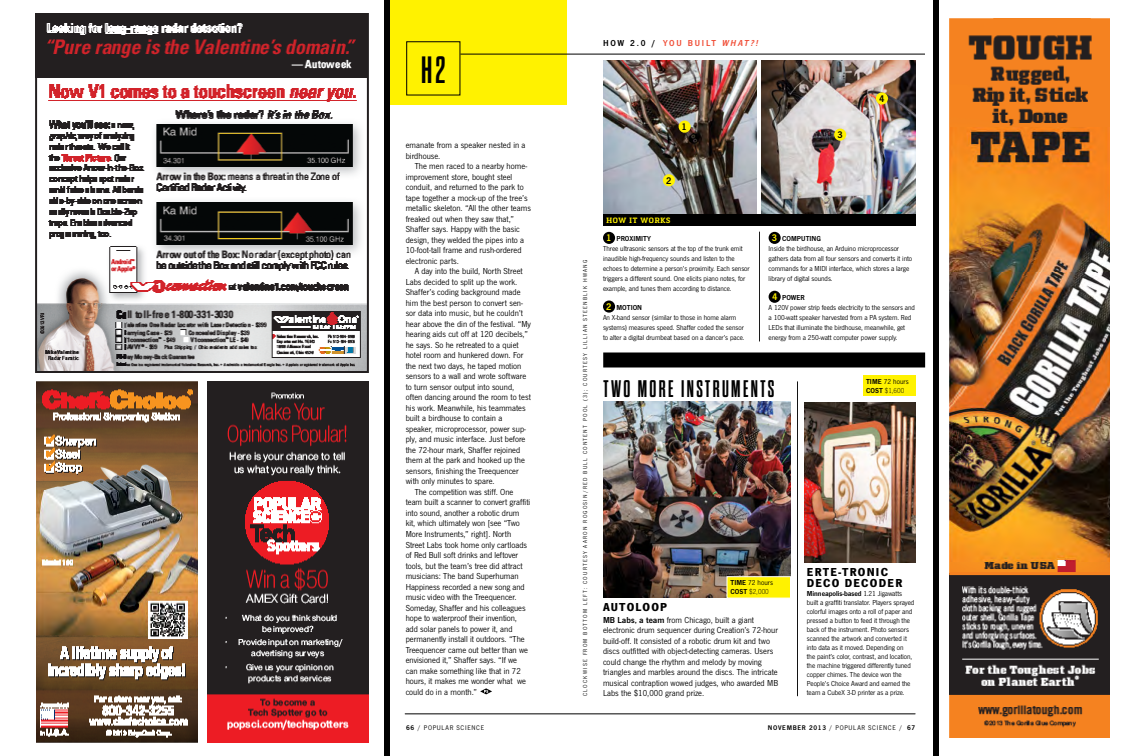
<style>
.page{position:relative;width:1134px;height:756px;background:#fff}
.page>*{position:absolute;margin:0;border:0;box-sizing:border-box;transform-origin:0 0}
.t1{font:700 38px "Dharma Gothic M";color:#000}
.t2{font:700 24px "Dharma Gothic M";letter-spacing:.1em;color:#000}
.t3{font:700 12px/10.5px "News Got";letter-spacing:.1em;color:#000}
.t4{font:10px "News Got Dem";color:#000}
.t5{font:10px "News Got Dem";color:#fff200}
.t6{font:9px/10.5px "News Got";letter-spacing:.005em;color:#000}
.t7{font:9px "News Got Dem";letter-spacing:.2em;color:#f04e37}
.t8{font:7.5px/10px "News Got";letter-spacing:-.005em;color:#000}
.t9{font:7.5px/9px "News Got Dem";letter-spacing:.005em;color:#000}
.t10{font:900 7.5px "Sommet Slab";letter-spacing:.09em;color:#fff200}
.t11{font:7px "News Got";letter-spacing:.1em;color:#000}
.t12{font:7px "News Got Dem";color:#000}
.t13{font:6px "News Got";letter-spacing:.2em;color:#000}
.s1{font-family:"News Got Dem"}
.s2{color:#000}
.s3{font-family:"News Got Dem Ita"}
.s4{font-family:"News Got"}
.s5{font-family:"News Got";font-weight:300}
</style>
<div class="page">
<div style="left:386px;top:0;width:181px;height:104px;background:#fff200"></div>
<div style="left:384px;top:0;width:6px;height:756px;background:#000"></div>
<img style="left:603px;top:60px;width:153px;height:154px">
<img style="left:761px;top:60px;width:154px;height:154px">
<div style="left:603px;top:214px;width:312px;height:12px;background:#000"></div>
<div style="left:933px;top:0;width:6px;height:756px;background:#000"></div>
<hr style="left:460px;top:54px;width:465px;height:1px;background:#000">
<hr style="left:405px;top:714px;width:510px;height:1px;background:#000">
<div style="left:679px;top:121px;width:12px;height:12px;background:#fff200;border-radius:50%"></div>
<div style="left:663px;top:174px;width:12px;height:12px;background:#fff200;border-radius:50%"></div>
<div style="left:834px;top:129px;width:12px;height:12px;background:#fff200;border-radius:50%"></div>
<div style="left:876px;top:92px;width:12px;height:13px;background:#fff200;border-radius:50%"></div>
<div style="left:603px;top:301px;width:12px;height:12px;background:#000;border-radius:50%"></div>
<div style="left:769px;top:232px;width:12px;height:12px;background:#000;border-radius:50%"></div>
<div style="left:603px;top:232px;width:12px;height:12px;background:#000;border-radius:50%"></div>
<div style="left:769px;top:291px;width:12px;height:12px;background:#000;border-radius:50%"></div>
<div style="left:603px;top:352px;width:322px;height:16px;background:#000"></div>
<hr style="left:797px;top:382px;width:1px;height:314px;background:#000">
<div style="left:863px;top:376px;width:52px;height:20px;background:#fff200"></div>
<img style="left:603px;top:402px;width:187px;height:196px">
<img style="left:805px;top:402px;width:110px;height:160px">
<svg style="left:726px;top:576px;width:65px;height:22px"></svg>
<svg style="left:480px;top:688px;width:12px;height:6px"></svg>
<hr style="left:759px;top:232px;width:1px;height:109px;background:#000">
<img style="left:36px;top:13px;width:333px;height:360px">
<img style="left:949px;top:19px;width:160px;height:719px">
<img style="left:36px;top:381px;width:162px;height:362px">
<img style="left:207px;top:381px;width:162px;height:361px">
<h1 class="t1" style="left:421px;top:51px;width:26px">H2</h1>
<p class="t6" style="left:406px;top:140px;width:121px">emanate from a speaker nested in a birdhouse.</p>
<p class="t6" style="left:406px;top:161px;width:127px;text-indent:9px">The men raced to a nearby home&shy;improvement store, bought steel conduit, and returned to the park to tape together a mock-up of the tree’s metallic skeleton. “All the other teams freaked out when they saw that,” Shaffer says. Happy with the basic design, they welded the pipes into a 10-foot-tall frame and rush-ordered electronic parts.</p>
<p class="t6" style="left:415px;top:266px;width:110px">A day into the build, North Street</p>
<p class="t6" style="left:406px;top:277px;width:113px">Labs decided to split up the work.</p>
<p class="t6" style="left:406px;top:287px;width:116px">Shaffer’s coding background made</p>
<p class="t6" style="left:406px;top:298px;width:119px">him the best person to convert sen-</p>
<p class="t6" style="left:406px;top:308px;width:119px">sor data into music, but he couldn’t</p>
<p class="t6" style="left:406px;top:319px;width:127px">hear above the din of the festival. “My</p>
<p class="t6" style="left:406px;top:329px;width:124px">hearing aids cut off at 120 decibels,”</p>
<p class="t6" style="left:406px;top:340px;width:115px">he says. So he retreated to a quiet</p>
<p class="t6" style="left:406px;top:350px;width:119px">hotel room and hunkered down. For</p>
<p class="t6" style="left:406px;top:361px;width:117px">the next two days, he taped motion</p>
<p class="t6" style="left:406px;top:371px;width:122px">sensors to a wall and wrote software</p>
<p class="t6" style="left:406px;top:382px;width:110px">to turn sensor output into sound,</p>
<p class="t6" style="left:406px;top:392px;width:127px">often dancing around the room to test</p>
<p class="t6" style="left:406px;top:403px;width:122px">his work. Meanwhile, his teammates</p>
<p class="t6" style="left:406px;top:413px;width:98px">built a birdhouse to contain a</p>
<p class="t6" style="left:406px;top:424px;width:122px">speaker, microprocessor, power sup-</p>
<p class="t6" style="left:406px;top:434px;width:121px">ply, and music interface. Just before</p>
<p class="t6" style="left:406px;top:445px;width:116px">the 72-hour mark, Shaffer rejoined</p>
<p class="t6" style="left:406px;top:455px;width:121px">them at the park and hooked up the</p>
<p class="t6" style="left:406px;top:466px;width:115px">sensors, finishing the Treequencer</p>
<p class="t6" style="left:406px;top:476px;width:90px">with only minutes to spare.</p>
<p class="t6" style="left:415px;top:487px;width:100px">The competition was stiff. One</p>
<p class="t6" style="left:406px;top:497px;width:126px">team built a scanner to convert graffiti</p>
<p class="t6" style="left:406px;top:508px;width:115px">into sound, another a robotic drum</p>
<p class="t6" style="left:406px;top:518px;width:116px">kit, which ultimately won [see “Two</p>
<p class="t6" style="left:406px;top:529px;width:107px">More Instruments,” right]. North</p>
<p class="t6" style="left:406px;top:539px;width:123px">Street Labs took home only cartloads</p>
<p class="t6" style="left:406px;top:550px;width:114px">of Red Bull soft drinks and leftover</p>
<p class="t6" style="left:406px;top:560px;width:119px">tools, but the team’s tree did attract</p>
<p class="t6" style="left:406px;top:571px;width:114px">musicians: The band Superhuman</p>
<p class="t6" style="left:406px;top:581px;width:121px">Happiness recorded a new song and</p>
<p class="t6" style="left:406px;top:592px;width:112px">music video with the Treequencer.</p>
<p class="t6" style="left:406px;top:602px;width:121px">Someday, Shaffer and his colleagues</p>
<p class="t6" style="left:406px;top:613px;width:113px">hope to waterproof their invention,</p>
<p class="t6" style="left:406px;top:623px;width:108px">add solar panels to power it, and</p>
<p class="t6" style="left:406px;top:634px;width:121px">permanently install it outdoors. “The</p>
<p class="t6" style="left:406px;top:644px;width:124px">Treequencer came out better than we</p>
<p class="t6" style="left:406px;top:655px;width:113px">envisioned it,” Shaffer says. “If we</p>
<p class="t6" style="left:406px;top:665px;width:117px">can make something like that in 72</p>
<p class="t6" style="left:406px;top:676px;width:122px">hours, it makes me wonder what we</p>
<p class="t6" style="left:406px;top:686px;width:73px">could do in a month.”</p>
<p class="t11" style="left:406px;top:724px;width:80px"><span class="s1">66</span> / POpul ar Science</p>
<p class="t7" style="left:603px;top:37px;width:157px"><span class="s2">HOW 2.0 /</span> YOU BUIL T <span class="s3">What?!</span></p>
<p class="t4" style="left:682px;top:121px;width:7px">1</p>
<p class="t4" style="left:837px;top:129px;width:7px">3</p>
<p class="t4" style="left:879px;top:93px;width:7px">4</p>
<p class="t13" style="left:582px;top:696px;width:438px;rotate:-90deg">clockwise from bottom l eft: Co urtesy Aaron Ro gosin /Red Bull Content Pool (3); courtesy Lillian St eenblik Hwan g</p>
<p class="t4" style="left:666px;top:174px;width:7px">2</p>
<p class="t10" style="left:607px;top:215px;width:65px">HOW IT WORKS</p>
<p class="t5" style="left:606px;top:232px;width:7px">1</p>
<p class="t5" style="left:772px;top:232px;width:7px">3</p>
<p class="t9" style="left:782px;top:234px;width:40px">COMPUTING</p>
<p class="t8" style="left:769px;top:244px;width:145px">Inside the birdhouse, an Arduino microprocessor gathers data from all four sensors and converts it into commands for a MIDI interface, which stores a large library of digital sounds.</p>
<p class="t9" style="left:617px;top:234px;width:36px">PROXIMITY</p>
<p class="t8" style="left:603px;top:244px;width:148px">Three ultrasonic sensors at the top of the trunk emit inaudible high-frequency sounds and listen to the echoes to determine a person’s proximity. Each sensor triggers a different sound. One elicits piano notes, for example, and tunes them according to distance.</p>
<p class="t9" style="left:617px;top:303px;width:27px">MOTION</p>
<p class="t8" style="left:603px;top:313px;width:143px">An X-band sensor (similar to those in home alarm systems) measures speed. Shaffer coded the sensor to alter a digital drumbeat based on a dancer’s pace.</p>
<p class="t5" style="left:772px;top:291px;width:7px">4</p>
<p class="t9" style="left:782px;top:293px;width:24px">POWER</p>
<p class="t8" style="left:769px;top:303px;width:148px">A 120V power strip feeds electricity to the sensors and a 100-watt speaker harvested from a PA system. Red LEDs that illuminate the birdhouse, meanwhile, get energy from a 250-watt computer power supply.</p>
<p class="t5" style="left:606px;top:301px;width:7px">2</p>
<h2 class="t2" style="left:604px;top:377px;width:165px">TWO MORE INSTRUMENTS</h2>
<p class="t9" style="left:866px;top:377px;width:44px">TIME <span class="s4">72 hours<br></span>COST <span class="s5">$1,600</span></p>
<h3 class="t3" style="left:603px;top:602px;width:66px">AUTOLOOP</h3>
<p class="t9" style="left:730px;top:578px;width:44px">TIME <span class="s4">72 hours<br></span>COST <span class="s5">$2,000</span></p>
<p class="t6" style="left:603px;top:614px;width:177px"><span class="s1">MB LABS, A TEAM</span> from Chicago, built a giant electronic drum sequencer during Creation’s 72-hour build-off. It consisted of a robotic drum kit and two discs outfitted with object-detecting cameras. Users could change the rhythm and melody by moving triangles and marbles around the discs. The intricate musical contraption wowed judges, who awarded MB Labs the $10,000 grand prize.</p>
<h3 class="t3" style="left:807px;top:567px;width:97px">ERTE-TRONIC<br>DECO DECODER</h3>
<p class="t9" style="left:807px;top:589px;width:97px">MINNEAPOLIS-BASED <span class="s4">1.21 Jigawatts</span></p>
<p class="t8" style="left:807px;top:598px;width:109px;line-height:9px">built a graffiti translator. Players sprayed colorful images onto a roll of paper and pressed a button to feed it through the back of the instrument. Photo sensors scanned the artwork and converted it into data as it moved. Depending on<br>the paint’s color, contrast, and location, the machine triggered differently tuned copper chimes. The device won the People’s Choice Award and earned the team a CubeX 3-D printer as a prize.</p>
<p class="t12" style="left:768px;top:724px;width:6px">NOVE</p>
<p class="t11" style="left:787px;top:724px;width:130px"><span class="s1">MBER 2013</span> / POpul ar Science / <span class="s1">67</span></p>
</div>
